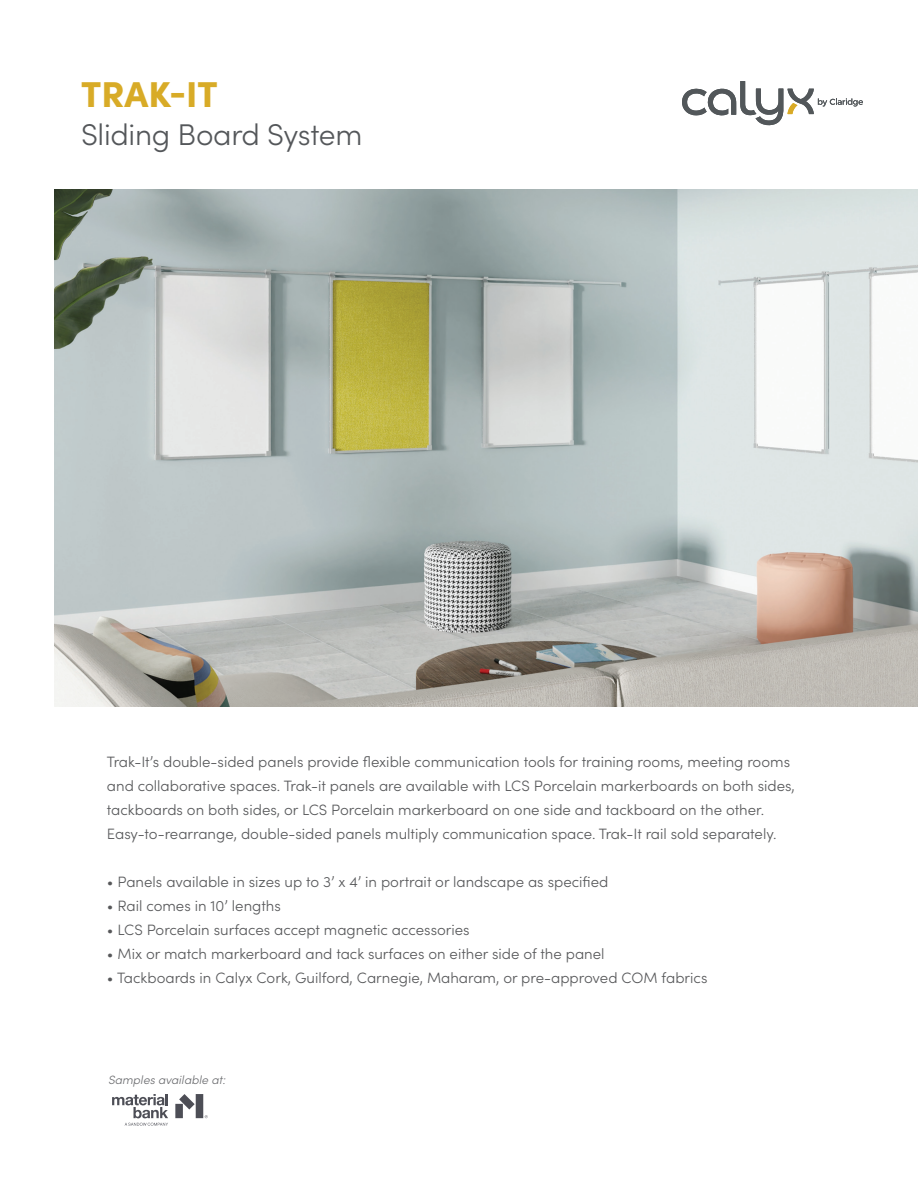
<style>
.page{position:relative;width:918px;height:1188px;background:#fff}
.page>*{position:absolute;margin:0;border:0;box-sizing:border-box;transform-origin:0 0}
.t1{font:900 36px "Sofia Pro";color:#d8ab27}
.t2{font:300 30px "Sofia Pro";letter-spacing:-.01em;color:#54575a}
.t3{font:300 15px/24px "Sofia Pro";color:#57585a}
.t4{font:italic 300 12px "Sofia Pro";color:#6c6d70}
</style>
<div class="page">
<img style="left:54px;top:189px;width:864px;height:517px">
<svg style="left:112px;top:1094px;width:56px;height:32px"></svg>
<svg style="left:179px;top:1094px;width:16px;height:15px"></svg>
<div style="left:175px;top:1104px;width:8px;height:14px;background:#4d4e56"></div>
<div style="left:196px;top:1094px;width:7px;height:24px;background:#4d4e56"></div>
<svg style="left:682px;top:81px;width:181px;height:44px"></svg>
<h1 class="t1" style="left:81px;top:66px;width:138px">TRAK-IT</h1>
<h2 class="t2" style="left:81px;top:112px;width:283px">Sliding Board System</h2>
<p class="t3" style="left:107px;top:749px;width:690px">Trak-It’s double-sided panels provide flexible communication tools for training rooms, meeting rooms and collaborative spaces. Trak-it panels are available with LCS Porcelain markerboards on both sides, tackboards on both sides, or LCS Porcelain markerboard on one side and tackboard on the other.<br>Easy-to-rearrange, double-sided panels multiply communication space. Trak-It rail sold separately.</p>
<p class="t3" style="left:107px;top:869px;width:503px">• Panels available in sizes up to 3’ x 4’ in portrait or landscape as specified</p>
<p class="t3" style="left:107px;top:893px;width:176px">• Rail comes in 10’ lengths</p>
<p class="t3" style="left:107px;top:917px;width:364px">• LCS Porcelain surfaces accept magnetic accessories</p>
<p class="t3" style="left:107px;top:941px;width:499px">• Mix or match markerboard and tack surfaces on either side of the panel</p>
<p class="t3" style="left:107px;top:965px;width:602px">• Tackboards in Calyx Cork, Guilford, Carnegie, Maharam, or pre-approved COM fabrics</p>
<p class="t4" style="left:108px;top:1071px;width:119px">Samples available at:</p>
</div>
